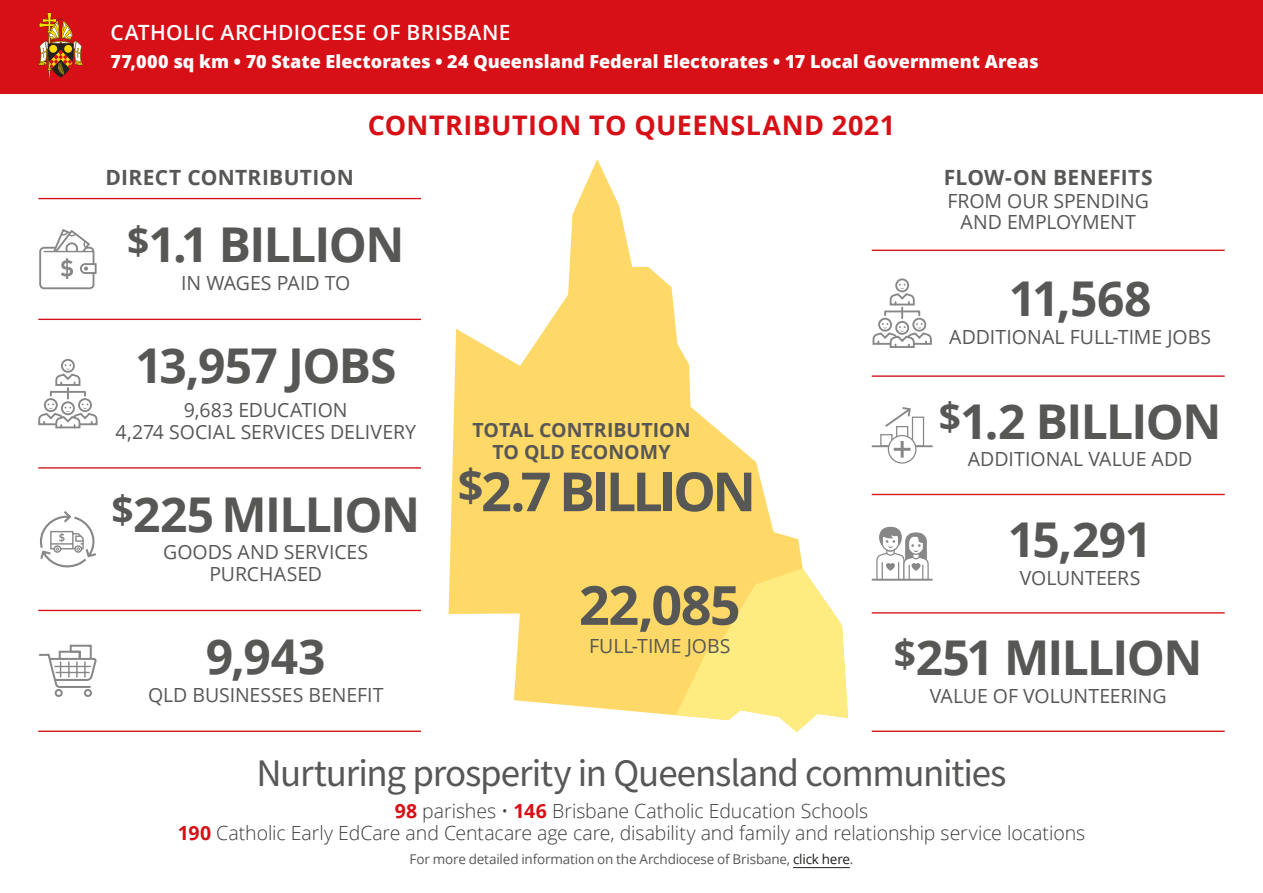
<style>
.page{position:relative;width:1263px;height:893px;background:#fff}
.page>*{position:absolute;margin:0;border:0;box-sizing:border-box;transform-origin:0 0}
.t1{font:700 54px "Open Sans";letter-spacing:-.07em;color:#575756}
.t2{font:700 48px "Open Sans";letter-spacing:-.035em;color:#575756}
.t3{font:39px "Source Sans Variable";letter-spacing:-.03em;color:#575756}
.t4{font:700 27px "Open Sans";letter-spacing:.015em;color:#d61016}
.t5{font:700 21px "Open Sans";letter-spacing:.015em;color:#575756}
.t6{font:600 21px "Open Sans";letter-spacing:.015em;color:#fff}
.t7{font:19.5px/21.8px "Open Sans";letter-spacing:-.005em;color:#575756;text-align:center}
.t8{font:300 19.5px/21.8px "Open Sans";letter-spacing:-.005em;color:#3c3c3b;text-align:center}
.t9{font:700 19.5px/21.8px "Open Sans";color:#575756;text-align:center}
.t10{font:800 18px "Open Sans";color:#fff}
.t11{font:13.5px "Open Sans";letter-spacing:-.015em;color:#575756}
.s1{font-weight:700;color:#d61016}
.s2{color:#1d1d1b}
</style>
<div class="page">
<svg style="left:449px;top:159px;width:354px;height:557px;fill:#ffd968"></svg>
<svg style="left:676px;top:568px;width:172px;height:164px;background:#ffea8d"></svg>
<div style="left:0;top:0;width:1263px;height:94px;background:#d61016"></div>
<hr style="left:793px;top:867px;width:57px;height:1px;background:#1d1d1b">
<hr style="left:38px;top:319px;width:383px;height:1px;background:#d61016">
<hr style="left:38px;top:467px;width:383px;height:2px;background:#d61016">
<hr style="left:38px;top:610px;width:383px;height:1px;background:#d61016">
<hr style="left:38px;top:731px;width:383px;height:1px;background:#d61016">
<hr style="left:38px;top:198px;width:383px;height:1px;background:#d61016">
<hr style="left:872px;top:375px;width:353px;height:2px;background:#d61016">
<hr style="left:872px;top:494px;width:353px;height:1px;background:#d61016">
<hr style="left:872px;top:612px;width:353px;height:1px;background:#d61016">
<hr style="left:872px;top:731px;width:353px;height:1px;background:#d61016">
<hr style="left:872px;top:250px;width:353px;height:1px;background:#d61016">
<svg style="left:38px;top:13px;width:45px;height:68px"></svg>
<svg style="left:876px;top:526px;width:53px;height:53px"></svg>
<hr style="left:872px;top:579px;width:61px;height:2px;background:#878787">
<svg style="left:888px;top:436px;width:28px;height:27px"></svg>
<div style="left:888px;top:435px;width:28px;height:29px;border:1px solid #878787;border-radius:50%"></div>
<svg style="left:871px;top:407px;width:62px;height:51px"></svg>
<div style="left:895px;top:278px;width:14px;height:14px;border:2px solid #878787;border-radius:50%"></div>
<svg style="left:872px;top:284px;width:60px;height:64px"></svg>
<div style="left:61px;top:359px;width:14px;height:14px;border:2px solid #878787;border-radius:50%"></div>
<svg style="left:38px;top:364px;width:60px;height:65px"></svg>
<svg style="left:40px;top:511px;width:56px;height:57px"></svg>
<div style="left:39px;top:247px;width:55px;height:42px;border:2px solid #878787;border-radius:4px"></div>
<svg style="left:80px;top:262px;width:17px;height:13px"></svg>
<svg style="left:61px;top:258px;width:12px;height:21px"></svg>
<svg style="left:50px;top:229px;width:41px;height:22px"></svg>
<hr style="left:44px;top:251px;width:49px;height:1px;background:#878787">
<svg style="left:38px;top:644px;width:59px;height:44px"></svg>
<hr style="left:56px;top:672px;width:33px;height:1px;background:#878787">
<hr style="left:55px;top:666px;width:35px;height:1px;background:#878787">
<div style="left:55px;top:689px;width:8px;height:8px;border:2px solid #878787;border-radius:50%"></div>
<div style="left:84px;top:689px;width:8px;height:8px;border:2px solid #878787;border-radius:50%"></div>
<p class="t6" style="left:111px;top:18px;width:401px">CATHOLIC ARCHDIOCESE OF BRISBANE</p>
<p class="t10" style="left:111px;top:48px;width:929px">77,000 sq km • 70 State Electorates • 24 Queensland Federal Electorates • 17 Local Government Areas</p>
<h3 class="t4" style="left:368px;top:106px;width:529px">CONTRIBUTION TO QUEENSLAND 2021</h3>
<p class="t5" style="left:105px;top:163px;width:250px">DIRECT CONTRIBUTION</p>
<p class="t5" style="left:944px;top:163px;width:210px">FLOW-ON BENEFITS</p>
<p class="t7" style="left:947px;top:189px;width:203px">FROM OUR SPENDING<br>AND EMPLOYMENT</p>
<h2 class="t2" style="left:127px;top:211px;width:279px"><sup>$</sup>1.1 BILLION</h2>
<p class="t7" style="left:181px;top:271px;width:171px">IN WAGES PAID TO</p>
<h2 class="t2" style="left:1009px;top:265px;width:144px">11,568</h2>
<p class="t7" style="left:949px;top:326px;width:263px">ADDITIONAL FULL-TIME JOBS</p>
<h2 class="t2" style="left:135px;top:332px;width:263px">13,957 JOBS</h2>
<p class="t7" style="left:116px;top:398px;width:302px">9,683 EDUCATION<br>4,274 SOCIAL SERVICES DELIVERY</p>
<h2 class="t2" style="left:939px;top:387px;width:284px"><sup>$</sup>1.2 BILLION</h2>
<p class="t7" style="left:968px;top:448px;width:226px">ADDITIONAL VALUE ADD</p>
<p class="t9" style="left:472px;top:419px;width:220px">TOTAL CONTRIBUTION<br>TO QLD ECONOMY</p>
<h1 class="t1" style="left:458px;top:453px;width:300px"><sup>$</sup>2.7 BILLION</h1>
<h2 class="t2" style="left:111px;top:480px;width:310px"><sup>$</sup>225 MILLION</h2>
<p class="t7" style="left:163px;top:541px;width:207px">GOODS AND SERVICES<br>PURCHASED</p>
<h2 class="t2" style="left:1008px;top:506px;width:146px">15,291</h2>
<p class="t7" style="left:1020px;top:566px;width:122px">VOLUNTEERS</p>
<h1 class="t1" style="left:579px;top:567px;width:163px">22,085</h1>
<p class="t7" style="left:589px;top:634px;width:143px">FULL-TIME JOBS</p>
<h2 class="t2" style="left:894px;top:624px;width:310px"><sup>$</sup>251 MILLION</h2>
<p class="t7" style="left:930px;top:685px;width:239px">VALUE OF VOLUNTEERING</p>
<h2 class="t2" style="left:206px;top:623px;width:121px">9,943</h2>
<p class="t7" style="left:148px;top:683px;width:237px">QLD BUSINESSES BENEFIT</p>
<h3 class="t3" style="left:256px;top:749px;width:752px">Nurturing prosperity in Queensland communities</h3>
<p class="t8" style="left:178px;top:800px;width:909px"><span class="s1">98</span> parishes • <span class="s1">146</span> Brisbane Catholic Education Schools<br><span class="s1">190</span> Catholic Early EdCare and Centacare age care, disability and family and relationship service locations</p>
<p class="t11" style="left:409px;top:850px;width:445px">For more detailed information on the Archdiocese of Brisbane, <span class="s2">click here</span>.</p>
</div>
